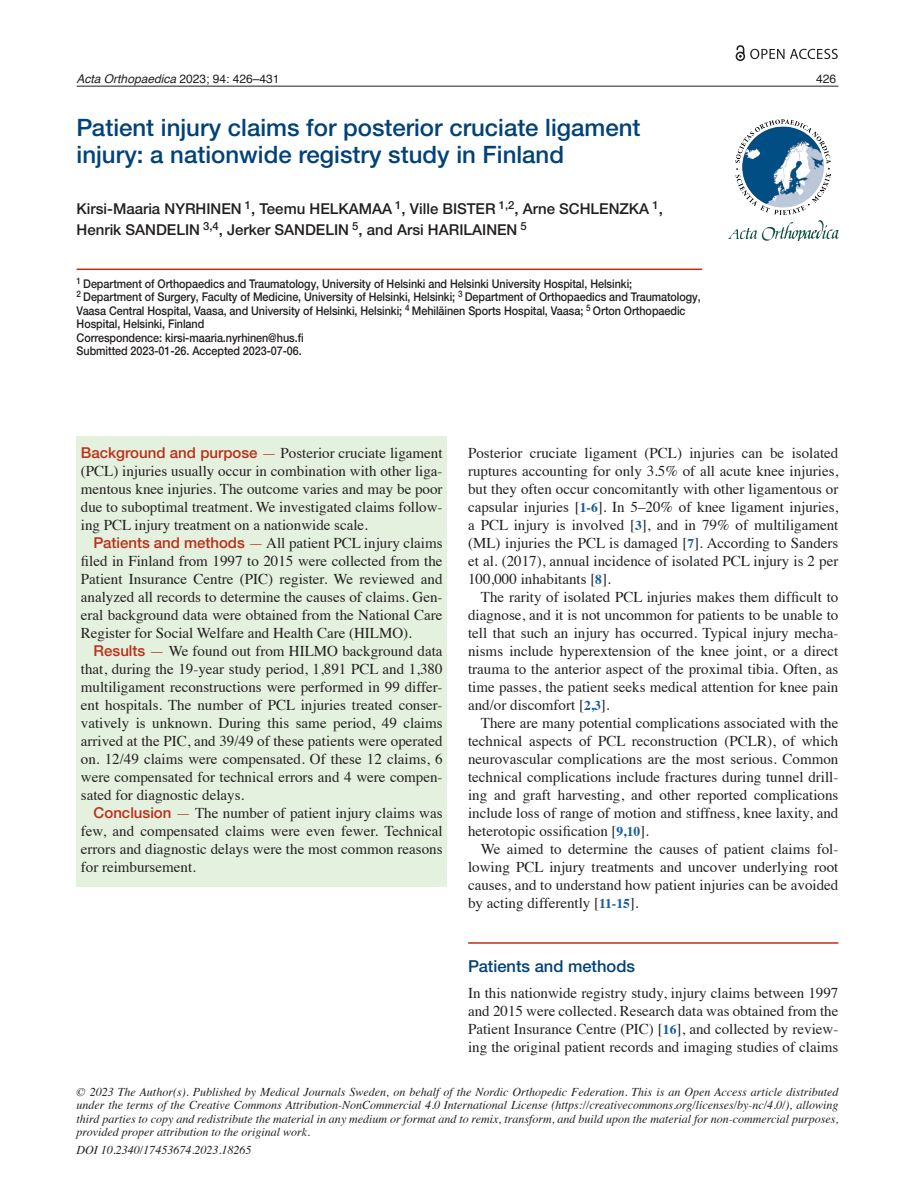
<style>
.page{position:relative;width:915px;height:1191px;background:#fff}
.page>*{position:absolute;margin:0;border:0;box-sizing:border-box;transform-origin:0 0}
.Titel{font:500 24px/27px "Helvetica Neue LTW1 G";color:#004279}
._2-Rubrik{font:500 16.5px "Helvetica Neue LTW1 G";color:#004279}
._5-Brödtext{font:15px/18px "Times";color:#231f20;text-align:justify}
._4-Brödstart{font:15px/18px "Times";color:#231f20;text-align:justify}
.Namn{font:500 15px/21px "Helvetica Neue LTW1 G";color:#231f20}
.Styckeformat_1{font:italic 12px/13.5px "Times";color:#231f20;text-align:justify}
.Department{font:500 12px/13.5px "Helvetica Neue LTW1 G";letter-spacing:-.005em;color:#231f20;scale:.9 1}
.t1{font:italic 12px "Helvetica";color:#231f20}
.t2{font:12px "Helvetica";color:#231f20}
.s1{font-style:normal}
.s2{font-family:"Helvetica Neue LTW1 G";font-weight:500;color:#bc2e18}
.s3{color:#bc2e18}
.s4{font-weight:700;font-size:13.5px;color:#175d9e}
</style>
<div class="page">
<hr style="left:77px;top:86px;width:761px;height:1px;background:#231f20">
<div style="left:77px;top:437px;width:369px;height:450px;background:#e4f1de"></div>
<hr style="left:77px;top:268px;width:625px;height:2px;background:#bc2e18">
<svg style="left:735px;top:45px;width:9px;height:16px"></svg>
<svg style="left:750px;top:49px;width:87px;height:10px"></svg>
<hr style="left:468px;top:942px;width:370px;height:1px;background:#bc2e18">
<img style="left:727px;top:220px;width:112px;height:21px">
<img style="left:735px;top:119px;width:94px;height:95px">
<p class="t1" style="left:77px;top:70px;width:204px">Acta Orthopaedica <span class="s1">2023; 94: 426–431</span></p>
<p class="t2" style="left:816px;top:70px;width:22px">426</p>
<p class="Titel" style="left:77px;top:114px;width:565px">Patient injury claims for posterior cruciate ligament injury: a nationwide registry study in Finland</p>
<p class="Namn" style="left:77px;top:198px;width:587px">Kirsi-Maaria NYRHINEN <sup>1</sup>, Teemu HELKAMAA <sup>1</sup>, Ville BISTER <sup>1,2</sup>, Arne SCHLENZKA <sup>1</sup>,<br>Henrik SANDELIN <sup>3,4</sup>, Jerker SANDELIN <sup>5</sup>, and Arsi HARILAINEN <sup>5</sup></p>
<p class="Department" style="left:77px;top:277px;width:618px"><sup>1</sup> Department of Orthopaedics and Traumatology, University of Helsinki and Helsinki University Hospital, Helsinki;</p>
<p class="Department" style="left:77px;top:290px;width:694px"><sup>2</sup> Department of Surgery, Faculty of Medicine, University of Helsinki, Helsinki; <sup>3</sup> Department of Orthopaedics and Traumatology,<br>Vaasa Central Hospital, Vaasa, and University of Helsinki, Helsinki; <sup>4</sup> Mehiläinen Sports Hospital, Vaasa; <sup>5</sup> Orton Orthopaedic<br>Hospital, Helsinki, Finland</p>
<p class="Department" style="left:77px;top:331px;width:254px">Correspondence: kirsi-maaria.nyrhinen@hus.fi</p>
<p class="Department" style="left:77px;top:344px;width:252px">Submitted 2023-01-26. Accepted 2023-07-06.</p>
<p class="_4-Brödstart" style="left:81px;top:442px;width:363px"><span class="s2">Background and purpose</span> <span class="s3">—</span> Posterior cruciate ligament (PCL) injuries usually occur in combination with other liga&shy;mentous knee injuries. The outcome varies and may be poor due to suboptimal treatment. We investigated claims follow&shy;ing PCL injury treatment on a nationwide scale.</p>
<p class="_5-Brödtext" style="left:81px;top:532px;width:363px;text-indent:13px"><span class="s2">Patients and methods</span> <span class="s3">—</span> All patient PCL injury claims filed in Finland from 1997 to 2015 were collected from the Patient Insurance Centre (PIC) register. We reviewed and analyzed all records to determine the causes of claims. Gen&shy;eral background data were obtained from the National Care Register for Social Welfare and Health Care (HILMO).</p>
<p class="_5-Brödtext" style="left:81px;top:640px;width:363px;text-indent:13px"><span class="s2">Results</span> <span class="s3">—</span> We found out from HILMO background data that, during the 19-year study period, 1,891 PCL and 1,380 multiligament reconstructions were performed in 99 differ&shy;ent hospitals. The number of PCL injuries treated conser&shy;vatively is unknown. During this same period, 49 claims arrived at the PIC, and 39/49 of these patients were operated on. 12/49 claims were compensated. Of these 12 claims, 6 were compensated for technical errors and 4 were compen&shy;sated for diagnostic delays.</p>
<p class="_5-Brödtext" style="left:81px;top:802px;width:363px;text-indent:13px"><span class="s2">Conclusion</span> <span class="s3">—</span> The number of patient injury claims was few, and compensated claims were even fewer. Technical errors and diagnostic delays were the most common reasons for reimbursement.</p>
<p class="_4-Brödstart" style="left:468px;top:442px;width:371px">Posterior cruciate ligament (PCL) injuries can be isolated ruptures accounting for only 3.5% of all acute knee injuries, but they often occur concomitantly with other ligamentous or capsular injuries [<span class="s4">1-6</span>]. In 5–20% of knee ligament injuries, a PCL injury is involved [<span class="s4">3</span>], and in 79% of multiligament (ML) injuries the PCL is damaged [<span class="s4">7</span>]. According to Sanders et al. (2017), annual incidence of isolated PCL injury is 2 per 100,000 inhabitants [<span class="s4">8</span>].</p>
<p class="_5-Brödtext" style="left:468px;top:586px;width:371px;text-indent:13px">The rarity of isolated PCL injuries makes them difficult to diagnose, and it is not uncommon for patients to be unable to tell that such an injury has occurred. Typical injury mecha&shy;nisms include hyperextension of the knee joint, or a direct trauma to the anterior aspect of the proximal tibia. Often, as time passes, the patient seeks medical attention for knee pain and/or discomfort [<span class="s4">2,3</span>].</p>
<p class="_5-Brödtext" style="left:468px;top:712px;width:371px;text-indent:13px">There are many potential complications associated with the technical aspects of PCL reconstruction (PCLR), of which neurovascular complications are the most serious. Common technical complications include fractures during tunnel drill&shy;ing and graft harvesting, and other reported complications include loss of range of motion and stiffness, knee laxity, and heterotopic ossification [<span class="s4">9,10</span>].</p>
<p class="_5-Brödtext" style="left:468px;top:838px;width:371px;text-indent:13px">We aimed to determine the causes of patient claims fol&shy;lowing PCL injury treatments and uncover underlying root causes, and to understand how patient injuries can be avoided by acting differently [<span class="s4">11-15</span>].</p>
<p class="_2-Rubrik" style="left:468px;top:956px;width:168px">Patients and methods</p>
<p class="_4-Brödstart" style="left:468px;top:982px;width:371px">In this nationwide registry study, injury claims between 1997 and 2015 were collected. Research data was obtained from the Patient Insurance Centre (PIC) [<span class="s4">16</span>], and collected by review&shy;ing the original patient records and imaging studies of claims</p>
<p class="Styckeformat_1" style="left:77px;top:1084px;width:763px">© 2023 The Author(s). Published by Medical Journals Sweden, on behalf of the Nordic Orthopedic Federation. This is an Open Access article distributed under the terms of the Creative Commons Attribution-NonCommercial 4.0 International License (https://creativecommons.org/licenses/by-nc/4.0/), allowing third parties to copy and redistribute the material in any medium or format and to remix, transform, and build upon the material for non-commercial purposes, provided proper attribution to the original work.</p>
<p class="Styckeformat_1" style="left:77px;top:1142px;width:176px">DOI 10.2340/17453674.2023.18265</p>
</div>
